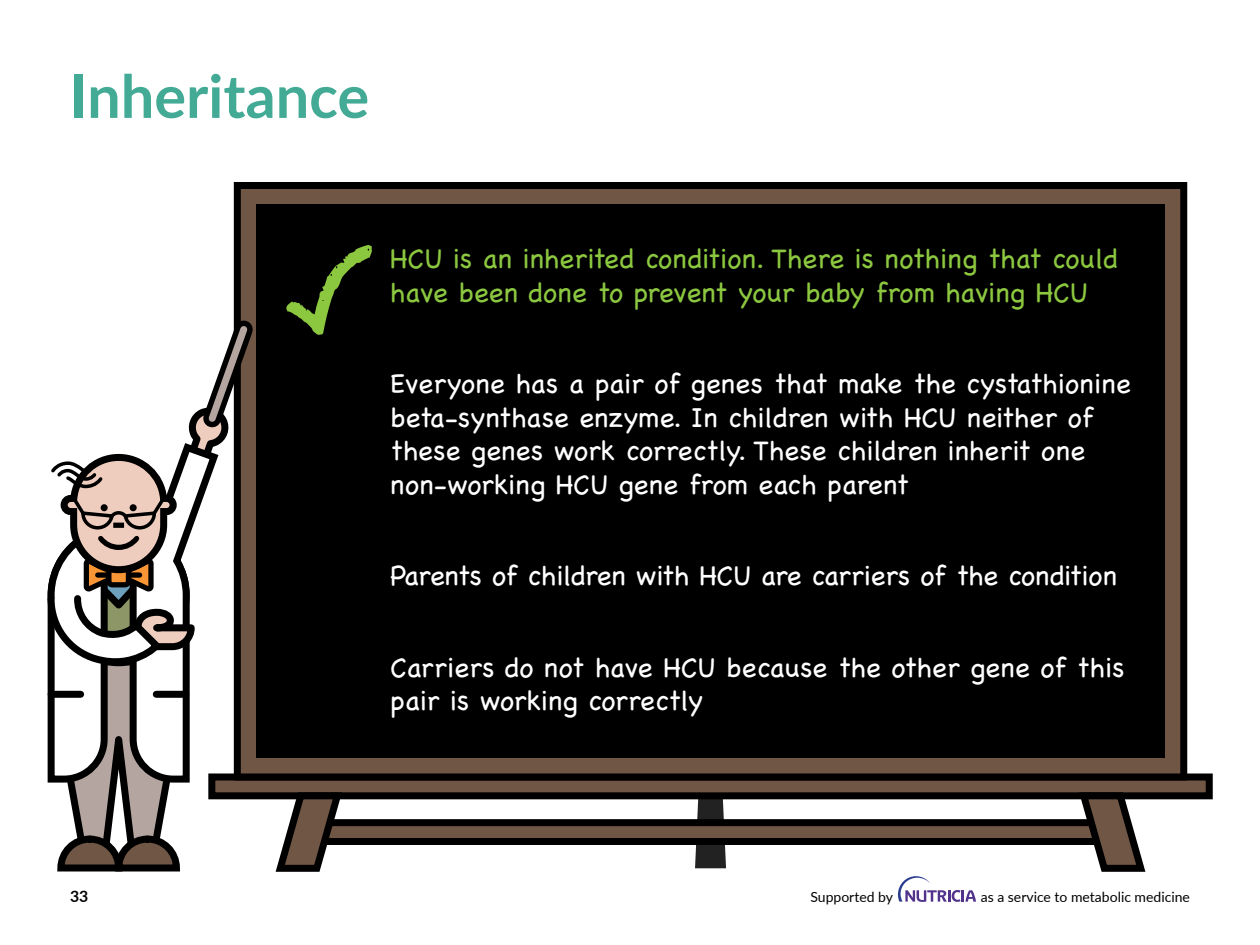
<style>
.page{position:relative;width:1260px;height:945px;background:#fff}
.page>*{position:absolute;margin:0;border:0;box-sizing:border-box;transform-origin:0 0}
.t1{font:700 59.5px "Lato";color:#43aa95}
.t2{font:300 28px/33.6px "Chalkboard SE";color:#fff}
.t3{font:300 28px/33.6px "Chalkboard SE";color:#8cc740}
.t4{font:700 15.75px "Lato";color:#000}
.t5{font:14px "Lato";color:#000}
</style>
<div class="page">
<svg style="left:695px;top:799px;width:31px;height:69px"></svg>
<div style="left:212px;top:777px;width:997px;height:19px;background:#705645"></div>
<div style="left:208px;top:774px;width:1005px;height:25px;border:7px solid #000"></div>
<div style="left:237px;top:185px;width:947px;height:592px;background:#705645"></div>
<div style="left:234px;top:182px;width:953px;height:599px;border:7px solid #000"></div>
<div style="left:256px;top:204px;width:909px;height:554px;background:#000"></div>
<div style="left:309px;top:823px;width:803px;height:18px;background:#705645"></div>
<div style="left:305px;top:819px;width:811px;height:26px;border:7px solid #000"></div>
<svg style="left:271px;top:791px;width:75px;height:81px"></svg>
<svg style="left:1075px;top:791px;width:75px;height:81px"></svg>
<svg style="left:286px;top:245px;width:86px;height:90px"></svg>
<svg style="left:47px;top:319px;width:207px;height:553px"></svg>
<div style="left:156px;top:691px;width:30px;height:7px;background:#000"></div>
<div style="left:51px;top:691px;width:30px;height:7px;background:#000"></div>
<svg style="left:898px;top:876px;width:78px;height:26px"></svg>
<h1 class="t1" style="left:70px;top:52px;width:301px">Inheritance</h1>
<p class="t3" style="left:390px;top:240px;width:730px">HCU is an inherited condition. There is nothing that could have been done to prevent your baby from having HCU</p>
<p class="t2" style="left:390px;top:365px;width:742px">Everyone has a pair of genes that make the cystathionine beta-synthase enzyme. In children with HCU neither of these genes work correctly. These children inherit one non-working HCU gene from each parent</p>
<p class="t2" style="left:390px;top:557px;width:728px">Parents of children with HCU are carriers of the condition</p>
<p class="t2" style="left:390px;top:649px;width:736px">Carriers do not have HCU because the other gene of this pair is working correctly</p>
<p class="t4" style="left:70px;top:884px;width:20px">33</p>
<p class="t5" style="left:810px;top:887px;width:84px">Supported by</p>
<p class="t5" style="left:981px;top:887px;width:211px">as a service to metabolic medicine</p>
</div>
